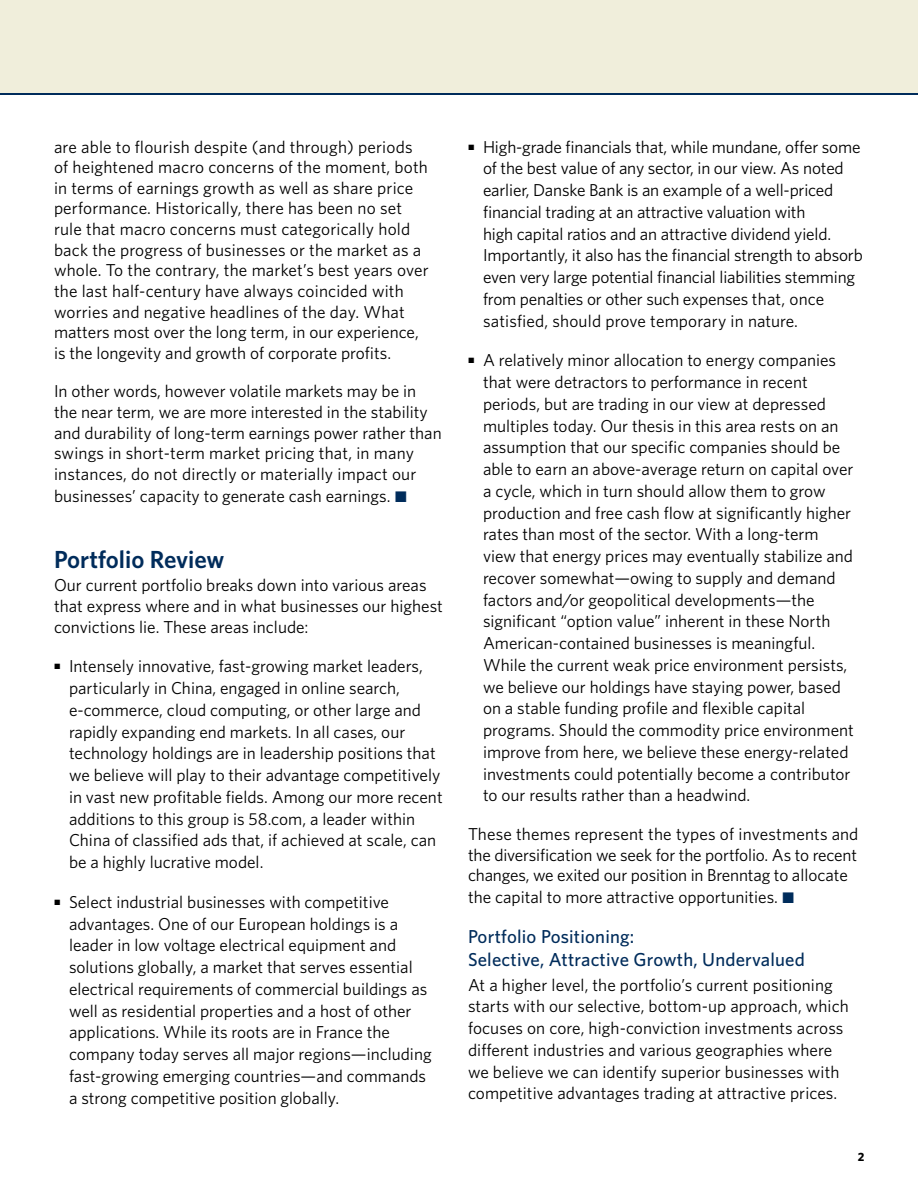
<style>
.page{position:relative;width:918px;height:1188px;background:#fff}
.page>*{position:absolute;margin:0;border:0;box-sizing:border-box;transform-origin:0 0}
.t1{font:600 24.75px "Whitney";color:#002c5b}
.t2{font:500 18.75px/22.5px "Whitney";letter-spacing:.01em;color:#002c5b}
.Whitney_Book_11_5{font:17.25px/21.8px "Whitney";color:#000}
.Body{font:17.25px/21.8px "Whitney";letter-spacing:.005em;color:#000}
.t3{font:700 12px "Whitney";color:#000}
.s1{font-family:"Mercury Text G1";color:#002c5b}
</style>
<div class="page">
<div style="left:0;top:0;width:918px;height:94px;background:#f0eedb"></div>
<hr style="left:0;top:94px;width:918px;height:1px;background:#002c5b">
<p class="Whitney_Book_11_5" style="left:54px;top:136px;width:376px;line-height:20.7px">are able to flourish despite (and through) periods of heightened macro concerns of the moment, both in terms of earnings growth as well as share price performance. Historically, there has been no set rule that macro concerns must categorically hold back the progress of businesses or the market as a whole. To the contrary, the market’s best years over the last half-century have always coincided with worries and negative headlines of the day. What matters most over the long term, in our experience, is the longevity and growth of corporate profits.</p>
<p class="Whitney_Book_11_5" style="left:54px;top:381px;width:389px;line-height:20.9px">In other words, however volatile markets may be in the near term, we are more interested in the stability and durability of long-term earnings power rather than swings in short-term market pricing that, in many instances, do not directly or materially impact our businesses’ capacity to generate cash earnings. <span class="s1">•</span></p>
<h2 class="t1" style="left:54px;top:543px;width:172px">Portfolio Review</h2>
<p class="Whitney_Book_11_5" style="left:54px;top:575px;width:390px;line-height:20.7px">Our current portfolio breaks down into various areas that express where and in what businesses our highest convictions lie. These areas include:</p>
<p class="Whitney_Book_11_5" style="left:69px;top:655px;width:375px">Intensely innovative, fast-growing market leaders, particularly in China, engaged in online search, e-commerce, cloud computing, or other large and rapidly expanding end markets. In all cases, our technology holdings are in leadership positions that we believe will play to their advantage competitively in vast new profitable fields. Among our more recent additions to this group is 58.com, a leader within China of classified ads that, if achieved at scale, can be a highly lucrative model.</p>
<p class="Whitney_Book_11_5" style="left:69px;top:891px;width:364px">Select industrial businesses with competitive advantages. One of our European holdings is a leader in low voltage electrical equipment and solutions globally, a market that serves essential electrical requirements of commercial buildings as well as residential properties and a host of other applications. While its roots are in France the company today serves all major regions—including fast-growing emerging countries—and commands a strong competitive position globally.</p>
<p class="Whitney_Book_11_5" style="left:483px;top:135px;width:381px">High-grade financials that, while mundane, offer some of the best value of any sector, in our view. As noted earlier, Danske Bank is an example of a well-priced financial trading at an attractive valuation with<br>high capital ratios and an attractive dividend yield.<br>Importantly, it also has the financial strength to absorb even very large potential financial liabilities stemming from penalties or other such expenses that, once satisfied, should prove temporary in nature.</p>
<p class="Whitney_Book_11_5" style="left:483px;top:349px;width:372px">A relatively minor allocation to energy companies that were detractors to performance in recent periods, but are trading in our view at depressed multiples today. Our thesis in this area rests on an assumption that our specific companies should be able to earn an above-average return on capital over a cycle, which in turn should allow them to grow production and free cash flow at significantly higher rates than most of the sector. With a long-term view that energy prices may eventually stabilize and recover somewhat—owing to supply and demand factors and/or geopolitical developments—the significant “option value” inherent in these North American-contained businesses is meaningful.<br>While the current weak price environment persists, we believe our holdings have staying power, based on a stable funding profile and flexible capital programs. Should the commodity price environment improve from here, we believe these energy-related investments could potentially become a contributor to our results rather than a headwind.</p>
<p class="Whitney_Book_11_5" style="left:468px;top:823px;width:392px;line-height:21px">These themes represent the types of investments and the diversification we seek for the portfolio. As to recent changes, we exited our position in Brenntag to allocate the capital to more attractive opportunities. <span class="s1">•</span></p>
<h3 class="t2" style="left:468px;top:925px;width:338px">Portfolio Positioning:<br>Selective, Attractive Growth, Undervalued</h3>
<p class="Body" style="left:468px;top:973px;width:382px">At a higher level, the portfolio’s current positioning starts with our selective, bottom-up approach, which focuses on core, high-conviction investments across different industries and various geographies where we believe we can identify superior businesses with competitive advantages trading at attractive prices.</p>
<p class="t3" style="left:858px;top:1149px;width:8px">2</p>
</div>
